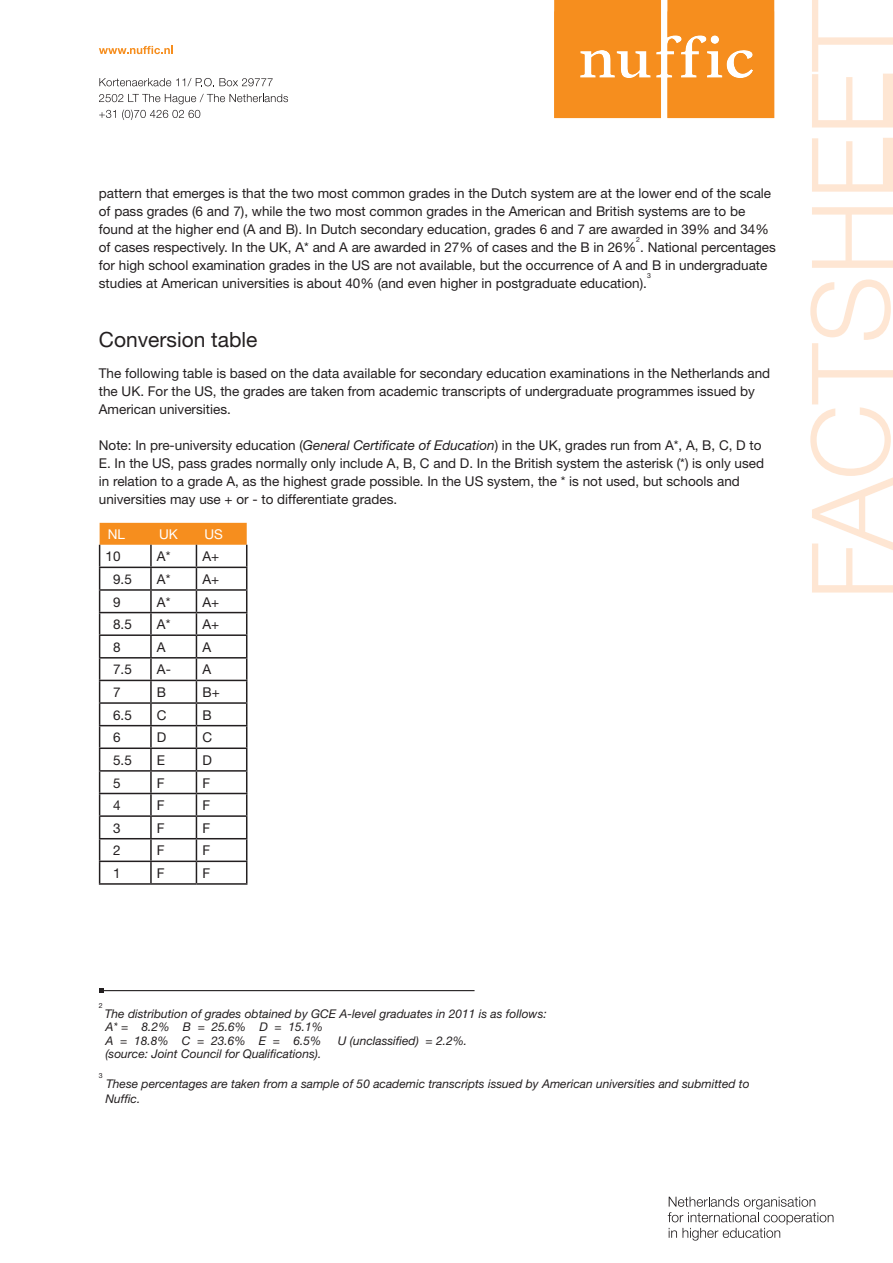
<style>
.page{position:relative;width:893px;height:1263px;background:#fff}
.page>*{position:absolute;margin:0;border:0;box-sizing:border-box;transform-origin:0 0}
.t1{font:21px "Helvetica Neue";color:#231f20}
.t2{font:13.5px/18px "Helvetica Neue";color:#231f20}
.t3{font:13.5px "Helvetica Neue";color:#fff}
.t4{font:italic 12px/13.5px "Helvetica Neue";color:#231f20}
.t5{font:7.05px "Helvetica Neue";color:#231f20}
.s1{font-style:italic}
</style>
<div class="page">
<svg style="left:99px;top:78px;width:174px;height:8px"></svg>
<svg style="left:99px;top:94px;width:189px;height:10px"></svg>
<svg style="left:99px;top:110px;width:17px;height:8px"></svg>
<svg style="left:122px;top:110px;width:78px;height:10px"></svg>
<svg style="left:99px;top:46px;width:74px;height:8px"></svg>
<svg style="left:554px;top:0;width:107px;height:118px;background:#f6952d"></svg>
<svg style="left:667px;top:0;width:107px;height:118px;background:#f69730"></svg>
<svg style="left:668px;top:1197px;width:165px;height:43px"></svg>
<svg style="left:810px;top:279px;width:83px;height:313px"></svg>
<svg style="left:812px;top:207px;width:81px;height:61px"></svg>
<svg style="left:812px;top:138px;width:81px;height:54px"></svg>
<svg style="left:812px;top:0;width:81px;height:127px"></svg>
<svg style="left:99px;top:523px;width:148px;height:360px"></svg>
<hr style="left:99px;top:883px;width:52px;height:2px;background:#231f20">
<hr style="left:151px;top:883px;width:45px;height:2px;background:#231f20">
<hr style="left:196px;top:883px;width:51px;height:2px;background:#231f20">
<hr style="left:101px;top:990px;width:374px;height:1px;background:#231f20">
<svg style="left:99px;top:988px;width:4px;height:5px"></svg>
<p class="t2" style="left:99px;top:184px;width:679px">pattern that emerges is that the two most common grades in the Dutch system are at the lower end of the scale of pass grades (6 and 7), while the two most common grades in the American and British systems are to be found at the higher end (A and B). In Dutch secondary education, grades 6 and 7 are awarded in 39% and 34% of cases respectively. In the UK, A* and A are awarded in 27% of cases and the B in 26% . National percentages</p>
<p class="t5" style="left:636px;top:235px;width:5px">2</p>
<p class="t2" style="left:99px;top:256px;width:670px">for high school examination grades in the US are not available, but the occurrence of A and B in undergraduate studies at American universities is about 40% (and even higher in postgraduate education).</p>
<p class="t5" style="left:647px;top:271px;width:5px">3</p>
<h1 class="t1" style="left:99px;top:327px;width:160px">Conversion table</h1>
<p class="t2" style="left:99px;top:364px;width:673px">The following table is based on the data available for secondary education examinations in the Netherlands and the UK. For the US, the grades are taken from academic transcripts of undergraduate programmes issued by<br>American universities.</p>
<p class="t2" style="left:99px;top:436px;width:667px">Note: In pre-university education (<span class="s1">General Certificate of Education</span>) in the UK, grades run from A*, A, B, C, D to E. In the US, pass grades normally only include A, B, C and D. In the British system the asterisk (*) is only used in relation to a grade A, as the highest grade possible. In the US system, the * is not used, but schools and universities may use + or - to differentiate grades.</p>
<p class="t3" style="left:108px;top:526px;width:19px">NL</p>
<p class="t3" style="left:159px;top:526px;width:20px">UK</p>
<p class="t3" style="left:205px;top:526px;width:20px">US</p>
<p class="t2" style="left:106px;top:547px;width:17px">10</p>
<p class="t2" style="left:157px;top:547px;width:15px">A*</p>
<p class="t2" style="left:202px;top:547px;width:18px">A+</p>
<p class="t2" style="left:113px;top:570px;width:20px">9.5</p>
<p class="t2" style="left:157px;top:570px;width:15px">A*</p>
<p class="t2" style="left:202px;top:570px;width:18px">A+</p>
<p class="t2" style="left:113px;top:593px;width:9px">9</p>
<p class="t2" style="left:157px;top:593px;width:15px">A*</p>
<p class="t2" style="left:202px;top:593px;width:18px">A+</p>
<p class="t2" style="left:113px;top:615px;width:20px">8.5</p>
<p class="t2" style="left:157px;top:615px;width:15px">A*</p>
<p class="t2" style="left:202px;top:615px;width:18px">A+</p>
<p class="t2" style="left:113px;top:638px;width:9px">8</p>
<p class="t2" style="left:157px;top:638px;width:10px">A</p>
<p class="t2" style="left:202px;top:638px;width:10px">A</p>
<p class="t2" style="left:113px;top:660px;width:20px">7.5</p>
<p class="t2" style="left:157px;top:660px;width:15px">A-</p>
<p class="t2" style="left:202px;top:660px;width:10px">A</p>
<p class="t2" style="left:113px;top:683px;width:9px">7</p>
<p class="t2" style="left:157px;top:683px;width:11px">B</p>
<p class="t2" style="left:202px;top:683px;width:19px">B+</p>
<p class="t2" style="left:113px;top:706px;width:20px">6.5</p>
<p class="t2" style="left:157px;top:706px;width:11px">C</p>
<p class="t2" style="left:202px;top:706px;width:11px">B</p>
<p class="t2" style="left:113px;top:728px;width:9px">6</p>
<p class="t2" style="left:157px;top:728px;width:11px">D</p>
<p class="t2" style="left:202px;top:728px;width:11px">C</p>
<p class="t2" style="left:113px;top:751px;width:20px">5.5</p>
<p class="t2" style="left:157px;top:751px;width:10px">E</p>
<p class="t2" style="left:202px;top:751px;width:11px">D</p>
<p class="t2" style="left:113px;top:773px;width:9px">5</p>
<p class="t2" style="left:157px;top:773px;width:9px">F</p>
<p class="t2" style="left:202px;top:773px;width:9px">F</p>
<p class="t2" style="left:113px;top:796px;width:9px">4</p>
<p class="t2" style="left:157px;top:796px;width:9px">F</p>
<p class="t2" style="left:202px;top:796px;width:9px">F</p>
<p class="t2" style="left:113px;top:819px;width:9px">3</p>
<p class="t2" style="left:157px;top:819px;width:9px">F</p>
<p class="t2" style="left:202px;top:819px;width:9px">F</p>
<p class="t2" style="left:113px;top:841px;width:9px">2</p>
<p class="t2" style="left:157px;top:841px;width:9px">F</p>
<p class="t2" style="left:202px;top:841px;width:9px">F</p>
<p class="t2" style="left:113px;top:864px;width:9px">1</p>
<p class="t2" style="left:157px;top:864px;width:9px">F</p>
<p class="t2" style="left:202px;top:864px;width:9px">F</p>
<p class="t5" style="left:99px;top:1001px;width:5px">2</p>
<p class="t4" style="left:105px;top:1006px;width:444px">The distribution of grades obtained by GCE A-level graduates in 2011 is as follows:<br>A* = 8.2% B = 25.6% D = 15.1%<br>A = 18.8% C = 23.6% E = 6.5%</p>
<p class="t4" style="left:338px;top:1033px;width:131px">U (unclassified) = 2.2%.</p>
<p class="t4" style="left:106px;top:1047px;width:217px">(source: Joint Council for Qualifications).</p>
<p class="t5" style="left:99px;top:1071px;width:5px">3</p>
<p class="t4" style="left:106px;top:1076px;width:646px;line-height:15px">These percentages are taken from a sample of 50 academic transcripts issued by American universities and submitted to<br>Nuffic.</p>
</div>
